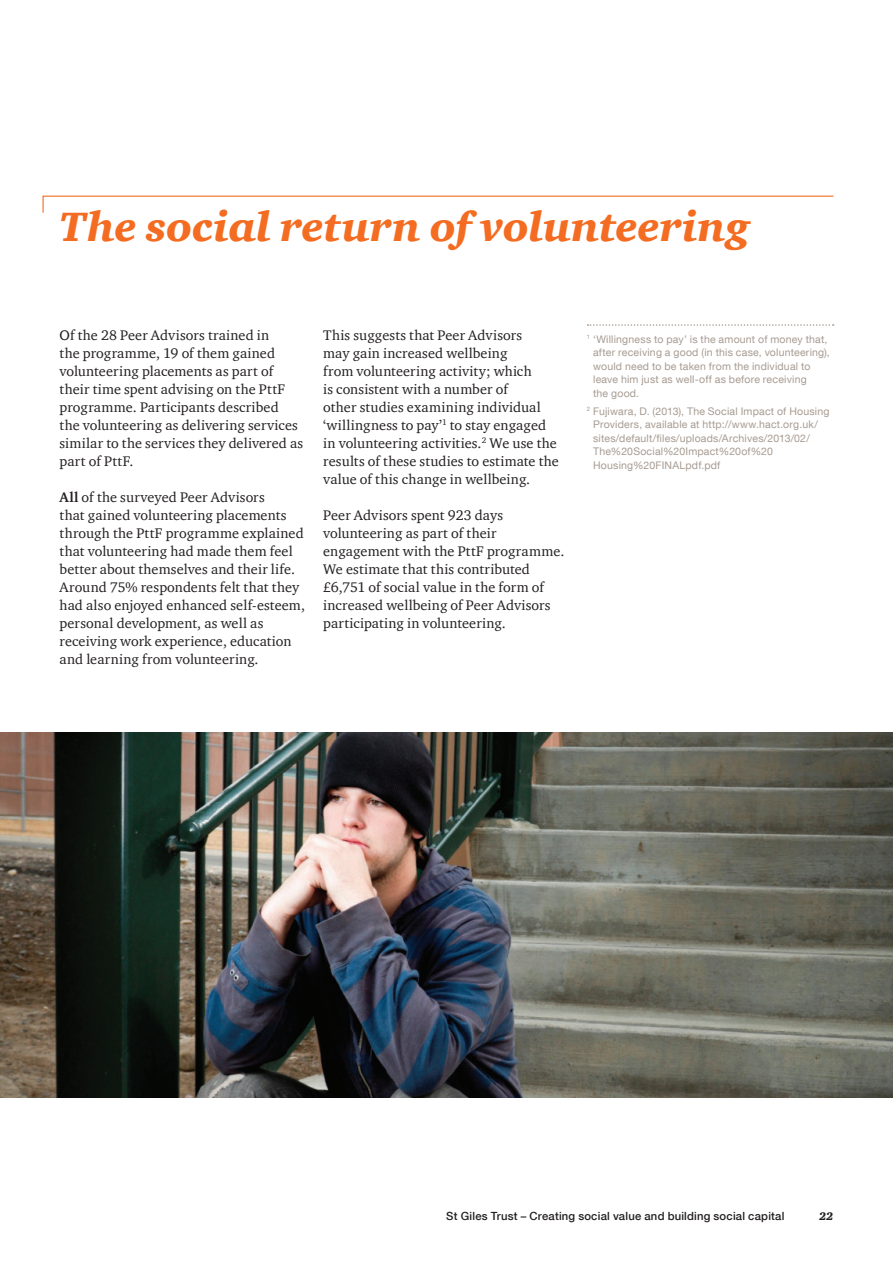
<style>
.page{position:relative;width:893px;height:1263px;background:#fff}
.page>*{position:absolute;margin:0;border:0;box-sizing:border-box;transform-origin:0 0}
.Section_head{font:italic 900 42px "ITC Charter Com";color:#f36c21}
.Body_copy_-_space_af{font:14.25px/18px "ITC Charter Com";letter-spacing:.01em;color:#231f20}
.t1{font:500 11.25px "Helvetica Neue LT Com";letter-spacing:.02em;color:#231f20}
.t2{font:italic 900 11.25px "ITC Charter Com";color:#231f20}
.Body_copy_-_space_af-2{font:10.5px/13.5px "Helvetica Neue LT Com";letter-spacing:.02em;color:#a79b91}
.s1{font-weight:700}
</style>
<div class="page">
<img style="left:0;top:733px;width:893px;height:365px">
<svg style="left:42px;top:195px;width:792px;height:18px"></svg>
<svg style="left:588px;top:324px;width:246px;height:2px"></svg>
<p class="Section_head" style="left:60px;top:201px;width:692px">The social return of volunteering</p>
<p class="Body_copy_-_space_af" style="left:60px;top:326px;width:245px">Of the 28 Peer Advisors trained in<br>the programme, 19 of them gained volunteering placements as part of their time spent advising on the PttF programme. Participants described<br>the volunteering as delivering services similar to the services they delivered as part of PttF.</p>
<p class="Body_copy_-_space_af" style="left:60px;top:488px;width:247px"><span class="s1">All</span> of the surveyed Peer Advisors<br>that gained volunteering placements through the PttF programme explained that volunteering had made them feel better about themselves and their life.<br>Around 75% respondents felt that they had also enjoyed enhanced self-esteem, personal development, as well as receiving work experience, education and learning from volunteering.</p>
<p class="Body_copy_-_space_af" style="left:323px;top:326px;width:237px">This suggests that Peer Advisors<br>may gain increased wellbeing<br>from volunteering activity; which<br>is consistent with a number of<br>other studies examining individual ‘willingness to pay’<sup>1</sup> to stay engaged in volunteering activities.<sup>2</sup> We use the results of these studies to estimate the value of this change in wellbeing.</p>
<p class="Body_copy_-_space_af" style="left:323px;top:506px;width:243px">Peer Advisors spent 923 days volunteering as part of their engagement with the PttF programme.<br>We estimate that this contributed £6,751 of social value in the form of increased wellbeing of Peer Advisors participating in volunteering.</p>
<p class="Body_copy_-_space_af-2" style="left:593px;top:332px;width:238px;text-indent:-6px"><sup>1</sup> ‘Willingness to pay’ is the amount of money that, after receiving a good (in this case, volunteering), would need to be taken from the individual to leave him just as well-off as before receiving<br>the good.</p>
<p class="Body_copy_-_space_af-2" style="left:593px;top:404px;width:238px;text-indent:-6px"><sup>2</sup> Fujiwara, D. (2013), The Social Impact of Housing Providers, available at http://www.hact.org.uk/ sites/default/files/uploads/Archives/2013/02/ The%20Social%20Impact%20of%20<br>Housing%20FINALpdf.pdf</p>
<p class="t1" style="left:446px;top:1210px;width:340px">St Giles Trust – Creating social value and building social capital</p>
<p class="t2" style="left:819px;top:1210px;width:16px">22</p>
</div>
